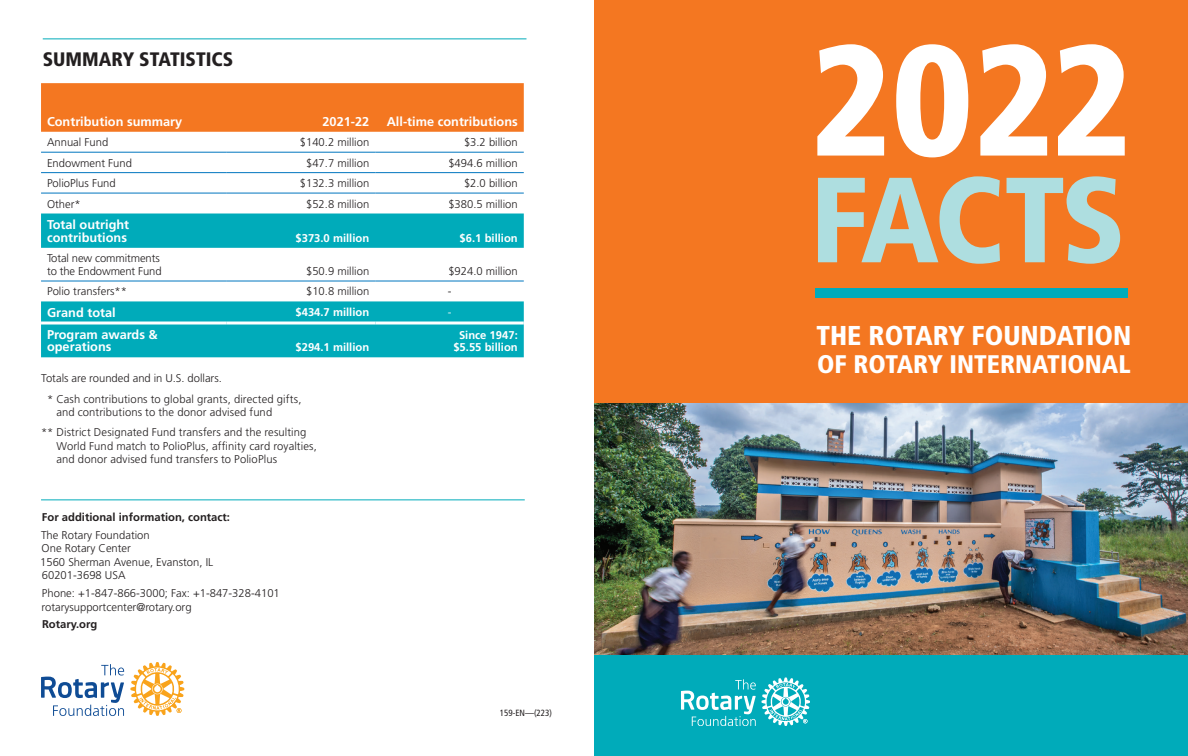
<style>
.page{position:relative;width:1188px;height:756px;background:#fff}
.page>*{position:absolute;margin:0;border:0;box-sizing:border-box;transform-origin:0 0}
.t1{font:900 condensed 156.75px "Frutiger LT Std";color:#fff}
.t2{font:900 condensed 121.05px "Frutiger LT Std";letter-spacing:-.04em;color:#aedee0}
.t3{font:900 condensed 27.3px "Frutiger LT Std";color:#fff}
.t4{font:900 condensed 25.5px "Frutiger LT Std";color:#fff}
.t5{font:900 condensed 19.5px "Frutiger LT Std";color:#231f20}
.t6{font:700 12.75px/12.8px "Frutiger LT Std";color:#fff}
.t7{font:300 11.25px/13.5px "Frutiger LT Std";color:#231f20}
.t8{font:700 11.25px/12.8px "Frutiger LT Std";color:#fff;text-align:center}
.t9{font:700 11.25px "Frutiger LT Std";color:#231f20}
.t10{font:300 11.25px "Frutiger LT Std";color:#fff}
.t11{font:condensed 9px "Frutiger LT Std";color:#231f20}
</style>
<div class="page">
<img style="left:594px;top:403px;width:594px;height:252px">
<div style="left:594px;top:655px;width:594px;height:101px;background:#00abba"></div>
<div style="left:594px;top:0;width:594px;height:403px;background:#f47721"></div>
<div style="left:816px;top:288px;width:312px;height:10px;background:#00abba"></div>
<svg style="left:762px;top:677px;width:48px;height:49px"></svg>
<svg style="left:681px;top:679px;width:75px;height:47px"></svg>
<svg style="left:130px;top:662px;width:54px;height:54px"></svg>
<svg style="left:41px;top:664px;width:83px;height:52px"></svg>
<div style="left:41px;top:83px;width:483px;height:49px;background:#f47721"></div>
<svg style="left:41px;top:214px;width:483px;height:143px;fill:#00abba"></svg>
<hr style="left:41px;top:322px;width:186px;height:3px;background:#fff">
<hr style="left:227px;top:322px;width:148px;height:3px;background:#fff">
<hr style="left:375px;top:322px;width:149px;height:3px;background:#fff">
<hr style="left:41px;top:152px;width:186px;height:1px;background:#0076bf">
<hr style="left:227px;top:152px;width:148px;height:1px;background:#0076bf">
<hr style="left:375px;top:152px;width:149px;height:1px;background:#0076bf">
<hr style="left:41px;top:172px;width:186px;height:1px;background:#0076bf">
<hr style="left:227px;top:172px;width:148px;height:1px;background:#0076bf">
<hr style="left:375px;top:172px;width:149px;height:1px;background:#0076bf">
<hr style="left:41px;top:193px;width:186px;height:1px;background:#0076bf">
<hr style="left:227px;top:193px;width:148px;height:1px;background:#0076bf">
<hr style="left:375px;top:193px;width:149px;height:1px;background:#0076bf">
<hr style="left:41px;top:281px;width:186px;height:1px;background:#0076bf">
<hr style="left:227px;top:281px;width:148px;height:1px;background:#0076bf">
<hr style="left:375px;top:281px;width:149px;height:1px;background:#0076bf">
<hr style="left:41px;top:500px;width:484px;height:1px;background:#00abba">
<hr style="left:43px;top:39px;width:483px;height:1px;background:#00abba">
<h3 class="t5" style="left:43px;top:47px;width:192px">SUMMARY STATISTICS</h3>
<p class="t6" style="left:47px;top:115px;width:137px">Contribution summary</p>
<p class="t6" style="left:323px;top:115px;width:48px">2021-22</p>
<p class="t6" style="left:387px;top:115px;width:133px">All-time contributions</p>
<p class="t7" style="left:47px;top:136px;width:63px">Annual Fund</p>
<p class="t7" style="left:300px;top:136px;width:71px">$140.2 million</p>
<p class="t7" style="left:464px;top:136px;width:55px">$3.2 billion</p>
<p class="t7" style="left:47px;top:156px;width:87px">Endowment Fund</p>
<p class="t7" style="left:306px;top:156px;width:65px">$47.7 million</p>
<p class="t7" style="left:448px;top:156px;width:71px">$494.6 million</p>
<p class="t7" style="left:47px;top:177px;width:70px">PolioPlus Fund</p>
<p class="t7" style="left:300px;top:177px;width:71px">$132.3 million</p>
<p class="t7" style="left:464px;top:177px;width:55px">$2.0 billion</p>
<p class="t7" style="left:47px;top:197px;width:35px">Other*</p>
<p class="t7" style="left:306px;top:197px;width:65px">$52.8 million</p>
<p class="t7" style="left:448px;top:197px;width:71px">$380.5 million</p>
<p class="t6" style="left:47px;top:218px;width:84px">Total outright contributions</p>
<p class="t8" style="left:296px;top:232px;width:75px">$373.0 million</p>
<p class="t8" style="left:460px;top:232px;width:60px">$6.1 billion</p>
<p class="t7" style="left:47px;top:252px;width:116px;line-height:12.8px">Total new commitments to the Endowment Fund</p>
<p class="t7" style="left:306px;top:265px;width:65px">$50.9 million</p>
<p class="t7" style="left:448px;top:265px;width:71px">$924.0 million</p>
<p class="t7" style="left:47px;top:285px;width:82px">Polio transfers**</p>
<p class="t7" style="left:306px;top:285px;width:65px">$10.8 million</p>
<p class="t7" style="left:448px;top:285px;width:5px">-</p>
<p class="t6" style="left:47px;top:306px;width:70px">Grand total</p>
<p class="t8" style="left:296px;top:306px;width:75px">$434.7 million</p>
<p class="t10" style="left:448px;top:306px;width:5px">-</p>
<p class="t6" style="left:47px;top:328px;width:112px">Program awards &amp; operations</p>
<p class="t8" style="left:453px;top:328px;width:66px">Since 1947: $5.55 billion</p>
<p class="t8" style="left:296px;top:341px;width:75px">$294.1 million</p>
<p class="t7" style="left:47px;top:369px;width:256px;line-height:20.2px;text-indent:-6px">Totals are rounded and in U.S. dollars.<br>* Cash contributions to global grants, directed gifts,</p>
<p class="t7" style="left:41px;top:402px;width:267px;line-height:20.2px;text-indent:15px">and contributions to the donor advised fund<br>** District Designated Fund transfers and the resulting</p>
<p class="t7" style="left:56px;top:439px;width:262px">World Fund match to PolioPlus, affinity card royalties, and donor advised fund transfers to PolioPlus</p>
<p class="t9" style="left:42px;top:510px;width:190px">For additional information, contact:</p>
<p class="t7" style="left:40px;top:528px;width:174px">The Rotary Foundation<br>One Rotary Center<br>1560 Sherman Avenue, Evanston, IL<br>60201-3698 USA</p>
<p class="t7" style="left:42px;top:587px;width:240px">Phone: +1-847-866-3000; Fax: +1-847-328-4101 rotarysupportcenter@rotary.org</p>
<p class="t9" style="left:42px;top:618px;width:57px">Rotary.org</p>
<p class="t11" style="left:500px;top:708px;width:54px">159-EN—(223)</p>
<h1 class="t1" style="left:810px;top:7px;width:324px">2022</h1>
<h2 class="t2" style="left:810px;top:147px;width:317px">FACTS</h2>
<h3 class="t3" style="left:816px;top:319px;width:316px">THE ROTARY FOUNDATION</h3>
<h3 class="t4" style="left:817px;top:349px;width:315px">OF ROTARY INTERNATIONAL</h3>
</div>
